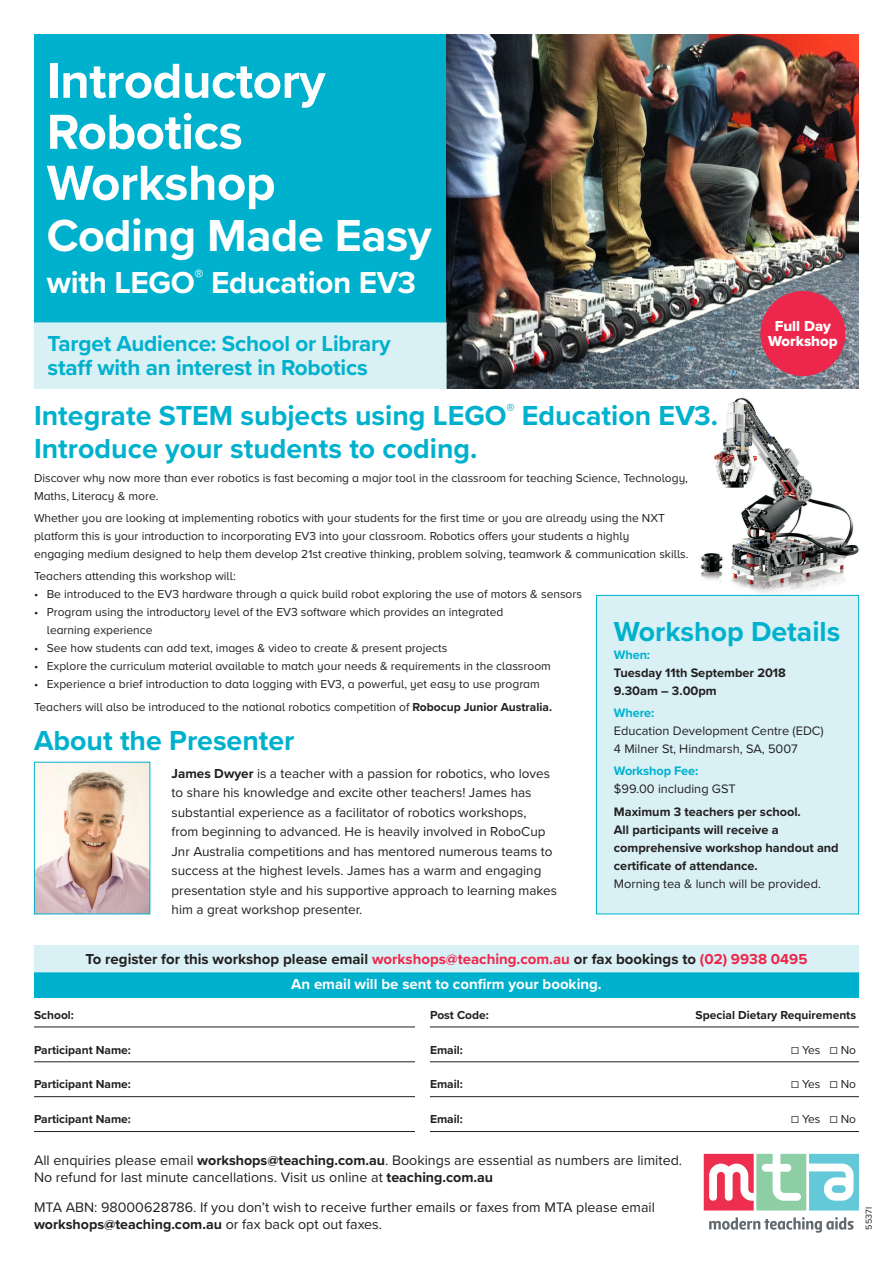
<style>
.page{position:relative;width:893px;height:1263px;background:#fff}
.page>*{position:absolute;margin:0;border:0;box-sizing:border-box;transform-origin:0 0}
.t1{font:700 51px/51px "Proxima Nova";letter-spacing:-.01em;color:#fff}
.t2{font:700 46.5px "Proxima Nova";letter-spacing:-.01em;color:#fff}
.t3{font:700 31.5px "Proxima Nova";letter-spacing:-.01em;color:#fff}
.side_title{font:700 28.5px/33px "Proxima Nova";color:#00b1cd}
.side_title-2{font:700 22.5px/24px "Proxima Nova";letter-spacing:-.01em;color:#00b1cd}
.Sub_Heading_3{font:700 15px "Proxima Nova";color:#231f20}
.Sub_Heading_3-2{font:700 15px "Proxima Nova";color:#fff}
.t4{font:15px/15px "Proxima Nova Extrabld";color:#fff;text-align:center}
.basic{font:14.25px/17.1px "Proxima Nova";color:#231f20}
.basic-2{font:13.5px/19.5px "Proxima Nova";color:#231f20}
.basic-3{font:700 12.75px/18px "Proxima Nova";color:#231f20}
.basic-4{font:12.75px/18px "Proxima Nova";color:#231f20}
.basic-5{font:12px/18px "Proxima Nova A";color:#231f20}
.t5{font:700 12px "Proxima Nova";color:#231f20}
.t6{font:12px "Proxima Nova";color:#231f20}
.basic-6{font:9px "Proxima Nova";color:#231f20}
.s1{font-family:"Proxima Nova";font-weight:700}
.s2{color:#00b1cd}
.s3{font-weight:700;color:#00b1cd}
.s4{font-weight:400}
.s5{font-weight:700}
.s6{color:#ed274b}
</style>
<div class="page">
<div style="left:34px;top:34px;width:412px;height:289px;background:#00b1cd"></div>
<img style="left:446px;top:34px;width:413px;height:355px">
<img style="left:693px;top:397px;width:167px;height:201px">
<div style="left:34px;top:323px;width:412px;height:65px;background:#d9f0f5"></div>
<div style="left:34px;top:323px;width:412px;height:66px;border:1px solid #d9f0f5"></div>
<img style="left:36px;top:764px;width:112px;height:148px">
<div style="left:760px;top:291px;width:85px;height:85px;background:#ed274b;border-radius:50%"></div>
<div style="left:597px;top:595px;width:262px;height:319px;background:#d9f0f5"></div>
<div style="left:596px;top:595px;width:263px;height:319px;border:1px solid #00b1cd"></div>
<hr style="left:34px;top:1027px;width:825px;height:1px;background:#231f20">
<hr style="left:34px;top:1061px;width:825px;height:1px;background:#231f20">
<hr style="left:34px;top:1096px;width:825px;height:1px;background:#231f20">
<hr style="left:34px;top:1131px;width:825px;height:1px;background:#231f20">
<div style="left:34px;top:971px;width:825px;height:27px;background:#00b1cd"></div>
<div style="left:34px;top:945px;width:825px;height:27px;background:#d9f0f5"></div>
<svg style="left:709px;top:1217px;width:144px;height:16px"></svg>
<svg style="left:704px;top:1154px;width:155px;height:56px"></svg>
<div style="left:415px;top:1003px;width:15px;height:139px;background:#fff"></div>
<p class="t1" style="left:47px;top:54px;width:280px">Introductory<br>Robotics<br>Workshop</p>
<p class="t2" style="left:47px;top:201px;width:386px">Coding Made Easy</p>
<p class="t3" style="left:47px;top:259px;width:371px">with LEGO<sup>®</sup> Education EV3</p>
<p class="side_title-2" style="left:48px;top:331px;width:345px">Target Audience: School or Library staff with an interest in Robotics</p>
<p class="t4" style="left:768px;top:318px;width:71px">Full Day<br>Workshop</p>
<p class="side_title" style="left:34px;top:398px;width:686px">Integrate STEM subjects using LEGO<sup>®</sup> Education EV3.<br>Introduce your students to coding.</p>
<p class="basic-5" style="left:34px;top:469px;width:655px">Discover why now more than ever robotics is fast becoming a major tool in the classroom for teaching Science, Technology,<br>Maths, Literacy &amp; more.</p>
<p class="basic-5" style="left:34px;top:509px;width:656px">Whether you are looking at implementing robotics with your students for the first time or you are already using the NXT platform this is your introduction to incorporating EV3 into your classroom. Robotics offers your students a highly<br>engaging medium designed to help them develop 21st creative thinking, problem solving, teamwork &amp; communication skills.</p>
<p class="basic-5" style="left:34px;top:567px;width:203px">Teachers attending this workshop will:</p>
<p class="basic-5" style="left:34px;top:585px;width:549px">• Be introduced to the EV3 hardware through a quick build robot exploring the use of motors &amp; sensors</p>
<p class="basic-5" style="left:47px;top:603px;width:458px;text-indent:-13px">• Program using the introductory level of the EV3 software which provides an integrated learning experience</p>
<p class="basic-5" style="left:34px;top:639px;width:415px">• See how students can add text, images &amp; video to create &amp; present projects</p>
<p class="basic-5" style="left:34px;top:657px;width:518px">• Explore the curriculum material available to match your needs &amp; requirements in the classroom</p>
<p class="basic-5" style="left:34px;top:675px;width:507px">• Experience a brief introduction to data logging with EV3, a powerful, yet easy to use program</p>
<p class="basic-5" style="left:34px;top:697px;width:520px">Teachers will also be introduced to the national robotics competition of <span class="s1">Robocup Junior Australia.</span></p>
<p class="side_title" style="left:614px;top:614px;width:228px">Workshop Details</p>
<p class="basic-3" style="left:614px;top:645px;width:173px"><span class="s2">When:<br></span>Tuesday 11th September 2018<br>9.30am – 3.00pm</p>
<p class="basic-4" style="left:614px;top:703px;width:211px"><span class="s3">Where:<br></span>Education Development Centre (EDC)<br>4 Milner St, Hindmarsh, SA, 5007</p>
<p class="basic-4" style="left:614px;top:761px;width:123px"><span class="s3">Workshop Fee: </span>$99.00 including GST</p>
<p class="basic-3" style="left:614px;top:802px;width:226px">Maximum 3 teachers per school.<br>All participants will receive a comprehensive workshop handout and certificate of attendance.<br><span class="s4">Morning tea &amp; lunch will be provided.</span></p>
<p class="side_title" style="left:34px;top:723px;width:262px">About the Presenter</p>
<p class="basic-2" style="left:172px;top:763px;width:387px"><span class="s5">James Dwyer</span> is a teacher with a passion for robotics, who loves to share his knowledge and excite other teachers! James has substantial experience as a facilitator of robotics workshops,<br>from beginning to advanced. He is heavily involved in RoboCup Jnr Australia competitions and has mentored numerous teams to success at the highest levels. James has a warm and engaging presentation style and his supportive approach to learning makes him a great workshop presenter.</p>
<p class="Sub_Heading_3" style="left:86px;top:947px;width:723px">To register for this workshop please email <span class="s6">workshops@teaching.com.au</span> or fax bookings to <span class="s6">(02) 9938 0495</span></p>
<p class="Sub_Heading_3-2" style="left:291px;top:973px;width:312px">An email will be sent to confirm your booking.</p>
<p class="t5" style="left:34px;top:1006px;width:41px">School:</p>
<p class="t5" style="left:430px;top:1006px;width:60px">Post Code:</p>
<p class="t5" style="left:696px;top:1006px;width:162px">Special Dietary Requirements</p>
<p class="t5" style="left:34px;top:1040px;width:98px">Participant Name:</p>
<p class="t5" style="left:430px;top:1040px;width:34px">Email:</p>
<p class="t6" style="left:791px;top:1040px;width:67px">☐ Yes ☐ No</p>
<p class="t5" style="left:34px;top:1075px;width:98px">Participant Name:</p>
<p class="t5" style="left:430px;top:1075px;width:34px">Email:</p>
<p class="t6" style="left:791px;top:1075px;width:67px">☐ Yes ☐ No</p>
<p class="t5" style="left:34px;top:1110px;width:98px">Participant Name:</p>
<p class="t5" style="left:430px;top:1110px;width:34px">Email:</p>
<p class="t6" style="left:791px;top:1110px;width:67px">☐ Yes ☐ No</p>
<p class="basic" style="left:34px;top:1151px;width:650px">All enquiries please email <span class="s5">workshops@teaching.com.au</span>. Bookings are essential as numbers are limited.<br>No refund for last minute cancellations. Visit us online at <span class="s5">teaching.com.au</span></p>
<p class="basic" style="left:34px;top:1198px;width:622px">MTA ABN: 98000628786. If you don’t wish to receive further emails or faxes from MTA please email <span class="s5">workshops@teaching.com.au</span> or fax back opt out faxes.</p>
<p class="basic-6" style="left:862px;top:1230px;width:24px;rotate:-90deg">5537I</p>
</div>
